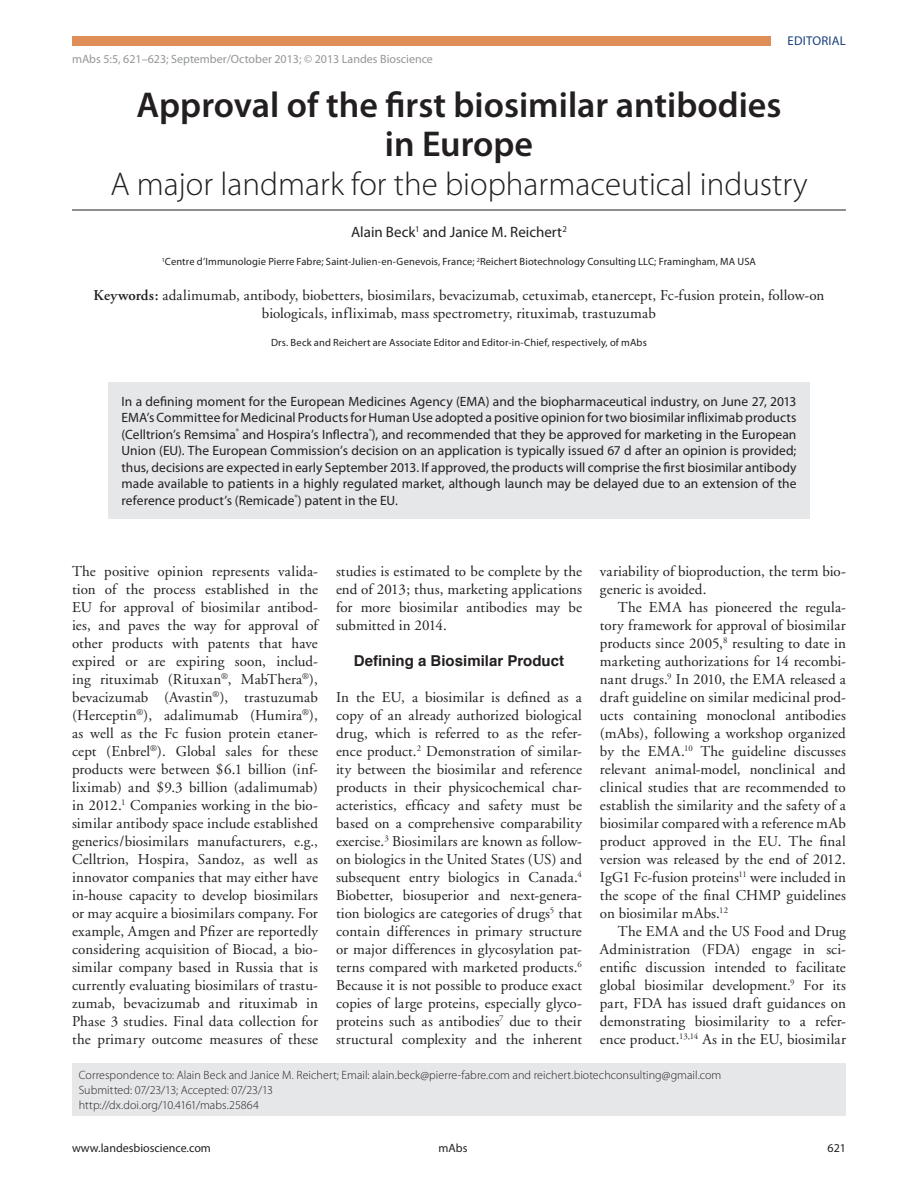
<style>
.page{position:relative;width:918px;height:1188px;background:#fff}
.page>*{position:absolute;margin:0;border:0;box-sizing:border-box;transform-origin:0 0}
.t1{font:600 36px/39px "Myriad Pro";color:#231f20;text-align:center}
.t2{font:300 33px "Myriad Pro";color:#231f20}
.t3{font:15px/18px "Adobe Garamond";letter-spacing:.01em;color:#231f20;text-align:justify}
.t4{font:15px "Myriad Pro";color:#231f20}
.t5{font:700 15px "Helvetica";color:#231f20}
.t6{font:13.5px/16.5px "Myriad Pro";letter-spacing:.005em;color:#231f20;text-align:justify}
.t7{font:12.75px "Myriad Pro";letter-spacing:.02em;color:#193f7c}
.t8{font:300 12px/15px "Myriad Pro";letter-spacing:.005em;color:#231f20}
.t9{font:12px "Myriad Pro";color:#939598}
.t10{font:12px "Myriad Pro";color:#231f20}
.t11{font:10.5px "Myriad Pro";letter-spacing:.01em;color:#231f20}
.s1{font-weight:600}
</style>
<div class="page">
<div style="left:72px;top:36px;width:699px;height:10px;background:#df8e57"></div>
<hr style="left:72px;top:210px;width:774px;height:1px;background:#231f20">
<div style="left:72px;top:1063px;width:774px;height:53px;background:#e6e7e9"></div>
<div style="left:108px;top:382px;width:702px;height:136px;background:#e6e7e9"></div>
<p class="t9" style="left:72px;top:52px;width:362px">mAbs 5:5, 621–623; September/October 2013; © 2013 Landes Bioscience</p>
<p class="t7" style="left:788px;top:32px;width:53px">Editorial</p>
<h1 class="t1" style="left:137px;top:85px;width:646px">Approval of the first biosimilar antibodies in Europe</h1>
<h2 class="t2" style="left:110px;top:164px;width:699px">A major landmark for the biopharmaceutical industry</h2>
<p class="t4" style="left:351px;top:223px;width:217px">Alain Beck<sup>1</sup> and Janice M. Reichert<sup>2</sup></p>
<p class="t11" style="left:162px;top:256px;width:595px"><sup>1</sup>Centre d’Immunologie Pierre Fabre; Saint-Julien-en-Genevois, France; <sup>2</sup>Reichert Biotechnology Consulting LLC; Framingham, MA USA</p>
<p class="t3" style="left:94px;top:286px;width:732px;text-align:center"><span class="s1">Keywords:</span> adalimumab, antibody, biobetters, biosimilars, bevacizumab, cetuximab, etanercept, Fc-fusion protein, follow-on biologicals, infliximab, mass spectrometry, rituximab, trastuzumab</p>
<p class="t11" style="left:271px;top:336px;width:377px">Drs. Beck and Reichert are Associate Editor and Editor-in-Chief, respectively, of mAbs</p>
<p class="t6" style="left:122px;top:393px;width:677px">In a defining moment for the European Medicines Agency (EMA) and the biopharmaceutical industry, on June 27, 2013<br>EMA’s Committee for Medicinal Products for Human Use adopted a positive opinion for two biosimilar infliximab products (Celltrion’s Remsima<sup>®</sup> and Hospira’s Inflectra<sup>®</sup>), and recommended that they be approved for marketing in the European Union (EU). The European Commission’s decision on an application is typically issued 67 d after an opinion is provided; thus, decisions are expected in early September 2013. If approved, the products will comprise the first biosimilar antibody made available to patients in a highly regulated market, although launch may be delayed due to an extension of the reference product’s (Remicade<sup>®</sup>) patent in the EU.</p>
<p class="t3" style="left:72px;top:563px;width:247px">The positive opinion represents valida&shy;tion of the process established in the EU for approval of biosimilar antibod&shy;ies, and paves the way for approval of other products with patents that have expired or are expiring soon, includ&shy;ing rituximab (Rituxan<sup>®</sup>, MabThera<sup>®</sup>), bevacizumab (Avastin<sup>®</sup>), trastuzumab (Herceptin<sup>®</sup>), adalimumab (Humira<sup>®</sup>), as well as the Fc fusion protein etaner&shy;cept (Enbrel<sup>®</sup>). Global sales for these products were between $6.1 billion (inf&shy;liximab) and $9.3 billion (adalimumab) in 2012.<sup>1</sup> Companies working in the bio&shy;similar antibody space include established generics/biosimilars manufacturers, e.g., Celltrion, Hospira, Sandoz, as well as innovator companies that may either have in-house capacity to develop biosimilars or may acquire a biosimilars company. For example, Amgen and Pfizer are reportedly considering acquisition of Biocad, a bio&shy;similar company based in Russia that is currently evaluating biosimilars of trastu&shy;zumab, bevacizumab and rituximab in Phase 3 studies. Final data collection for the primary outcome measures of these</p>
<p class="t3" style="left:336px;top:563px;width:247px">studies is estimated to be complete by the end of 2013; thus, marketing applications for more biosimilar antibodies may be submitted in 2014.</p>
<p class="t5" style="left:354px;top:649px;width:212px">Defining a Biosimilar Product</p>
<p class="t3" style="left:336px;top:689px;width:248px">In the EU, a biosimilar is defined as a copy of an already authorized biological drug, which is referred to as the refer&shy;ence product.<sup>2</sup> Demonstration of similar&shy;ity between the biosimilar and reference products in their physicochemical char&shy;acteristics, efficacy and safety must be based on a comprehensive comparability exercise.<sup>3</sup> Biosimilars are known as follow&shy;on biologics in the United States (US) and subsequent entry biologics in Canada.<sup>4<br></sup>Biobetter, biosuperior and next-genera&shy;tion biologics are categories of drugs<sup>5</sup> that contain differences in primary structure or major differences in glycosylation pat&shy;terns compared with marketed products.<sup>6<br></sup>Because it is not possible to produce exact copies of large proteins, especially glyco&shy;proteins such as antibodies<sup>7</sup> due to their structural complexity and the inherent</p>
<p class="t3" style="left:600px;top:563px;width:247px">variability of bioproduction, the term bio&shy;generic is avoided.</p>
<p class="t3" style="left:600px;top:599px;width:248px;text-indent:18px">The EMA has pioneered the regula&shy;tory framework for approval of biosimilar products since 2005,<sup>8</sup> resulting to date in marketing authorizations for 14 recombi&shy;nant drugs.<sup>9</sup> In 2010, the EMA released a draft guideline on similar medicinal prod&shy;ucts containing monoclonal antibodies (mAbs), following a workshop organized by the EMA.<sup>10</sup> The guideline discusses relevant animal-model, nonclinical and clinical studies that are recommended to establish the similarity and the safety of a biosimilar compared with a reference mAb product approved in the EU. The final version was released by the end of 2012.<br>IgG1 Fc-fusion proteins<sup>11</sup> were included in the scope of the final CHMP guidelines on biosimilar mAbs.<sup>12</sup></p>
<p class="t3" style="left:600px;top:923px;width:248px;text-indent:18px">The EMA and the US Food and Drug Administration (FDA) engage in sci&shy;entific discussion intended to facilitate global biosimilar development.<sup>9</sup> For its part, FDA has issued draft guidances on demonstrating biosimilarity to a refer&shy;ence product.<sup>13,14</sup> As in the EU, biosimilar</p>
<p class="t8" style="left:79px;top:1068px;width:644px">Correspondence to: Alain Beck and Janice M. Reichert; Email: alain.beck@pierre-fabre.com and reichert.biotechconsulting@gmail.com<br>Submitted: 07/23/13; Accepted: 07/23/13<br>http://dx.doi.org/10.4161/mabs.25864</p>
<p class="t10" style="left:72px;top:1141px;width:140px">www.landesbioscience.com</p>
<p class="t10" style="left:439px;top:1141px;width:30px">mAbs</p>
<p class="t10" style="left:828px;top:1141px;width:20px">621</p>
</div>
